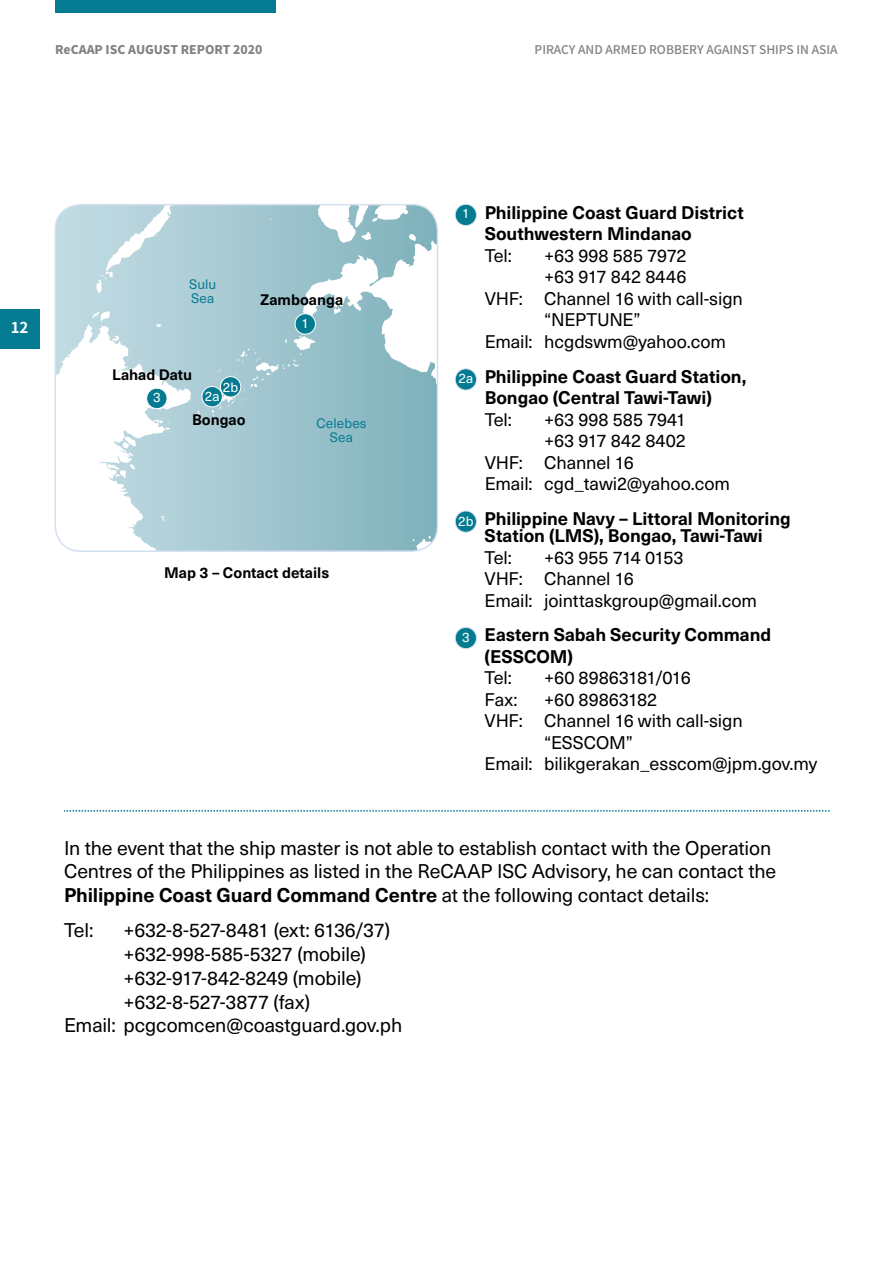
<style>
.page{position:relative;width:893px;height:1263px;background:#fff}
.page>*{position:absolute;margin:0;border:0;box-sizing:border-box;transform-origin:0 0}
.t1{font:19.5px/23.2px "Neue Haas Unica";letter-spacing:-.005em;color:#000}
.t2{font:700 19.5px "Neue Haas Unica W1 G";letter-spacing:-.005em;color:#000}
.t3{font:18px/21.5px "Neue Haas Unica";letter-spacing:-.005em;color:#000}
.t4{font:700 18px/21.5px "Neue Haas Unica W1 G";letter-spacing:-.005em;color:#000}
.t5{font:700 15px "Neue Haas Unica W1 G";color:#000}
.t6{font:700 15px "Noto Sans SC";color:#fff}
.t7{font:13.5px/13.5px "Neue Haas Unica";letter-spacing:.01em;color:#057b92}
.t8{font:13.5px "Neue Haas Unica";letter-spacing:-.005em;color:#fff}
.t9{font:500 12px "Noto Sans SC";color:#808285}
.t10{font:900 12px "Noto Sans SC";color:#808285}
.s1{font-family:"Neue Haas Unica";font-weight:400}
</style>
<div class="page">
<div style="left:0;top:309px;width:39px;height:40px;background:#057b92"></div>
<div style="left:55px;top:0;width:221px;height:13px;background:#057b92"></div>
<svg style="left:64px;top:810px;width:765px;height:1px"></svg>
<div style="left:455px;top:627px;width:21px;height:22px;background:#057b92;border-radius:50%"></div>
<div style="left:455px;top:627px;width:22px;height:22px;border:1px solid #d4e0f2;border-radius:50%"></div>
<div style="left:455px;top:511px;width:21px;height:21px;background:#057b92;border-radius:50%"></div>
<div style="left:455px;top:510px;width:22px;height:23px;border:1px solid #d4e0f2;border-radius:50%"></div>
<div style="left:455px;top:369px;width:21px;height:21px;background:#057b92;border-radius:50%"></div>
<div style="left:455px;top:368px;width:22px;height:22px;border:1px solid #d4e0f2;border-radius:50%"></div>
<div style="left:455px;top:204px;width:21px;height:22px;background:#057b92;border-radius:50%"></div>
<div style="left:455px;top:204px;width:22px;height:22px;border:1px solid #d4e0f2;border-radius:50%"></div>
<svg style="left:55px;top:205px;width:382px;height:346px"></svg>
<div style="left:55px;top:204px;width:383px;height:348px;border:2px solid #d4e0f2;border-radius:26px"></div>
<div style="left:295px;top:314px;width:20px;height:20px;background:#057b92;border-radius:50%"></div>
<div style="left:295px;top:313px;width:21px;height:22px;border:1px solid #fff;border-radius:50%"></div>
<div style="left:220px;top:377px;width:21px;height:20px;background:#057b92;border-radius:50%"></div>
<div style="left:220px;top:376px;width:21px;height:21px;border:1px solid #fff;border-radius:50%"></div>
<div style="left:147px;top:388px;width:20px;height:21px;background:#057b92;border-radius:50%"></div>
<div style="left:146px;top:388px;width:21px;height:21px;border:1px solid #fff;border-radius:50%"></div>
<div style="left:202px;top:386px;width:20px;height:21px;background:#057b92;border-radius:50%"></div>
<div style="left:202px;top:386px;width:21px;height:21px;border:1px solid #fff;border-radius:50%"></div>
<p class="t10" style="left:55px;top:43px;width:209px">ReCAAP ISC AUGUST REPORT 2020</p>
<p class="t9" style="left:535px;top:43px;width:305px">PIRACY AND ARMED ROBBERY AGAINST SHIPS IN ASIA</p>
<p class="t6" style="left:11px;top:319px;width:19px">12</p>
<p class="t7" style="left:189px;top:277px;width:29px">Sulu<br>Sea</p>
<p class="t5" style="left:261px;top:288px;width:84px">Zamboanga</p>
<p class="t8" style="left:301px;top:313px;width:9px">1</p>
<p class="t5" style="left:112px;top:363px;width:82px">Lahad Datu</p>
<p class="t8" style="left:223px;top:377px;width:17px">2b</p>
<p class="t8" style="left:153px;top:387px;width:9px">3</p>
<p class="t8" style="left:205px;top:387px;width:16px">2a</p>
<p class="t5" style="left:192px;top:409px;width:55px">Bongao</p>
<p class="t7" style="left:316px;top:416px;width:52px;text-align:center">Celebes<br>Sea</p>
<p class="t5" style="left:164px;top:561px;width:167px">Map 3 – Contact details</p>
<p class="t8" style="left:462px;top:204px;width:9px">1</p>
<p class="t4" style="left:485px;top:201px;width:261px">Philippine Coast Guard District<br>Southwestern Mindanao</p>
<p class="t3" style="left:485px;top:244px;width:29px">Tel:</p>
<p class="t3" style="left:544px;top:244px;width:144px">+63 998 585 7972</p>
<p class="t3" style="left:544px;top:265px;width:144px">+63 917 842 8446</p>
<p class="t3" style="left:485px;top:287px;width:260px">VHF: Channel 16 with call-sign</p>
<p class="t3" style="left:544px;top:308px;width:98px">“NEPTUNE”</p>
<p class="t3" style="left:485px;top:330px;width:243px">Email: hcgdswm@yahoo.com</p>
<p class="t8" style="left:458px;top:368px;width:16px">2a</p>
<p class="t4" style="left:485px;top:364px;width:263px">Philippine Coast Guard Station,<br>Bongao (Central Tawi-Tawi)</p>
<p class="t3" style="left:485px;top:407px;width:29px">Tel:</p>
<p class="t3" style="left:544px;top:407px;width:143px">+63 998 585 7941</p>
<p class="t3" style="left:544px;top:429px;width:143px">+63 917 842 8402</p>
<p class="t3" style="left:485px;top:450px;width:151px">VHF: Channel 16</p>
<p class="t3" style="left:485px;top:472px;width:247px">Email: cgd_tawi2@yahoo.com</p>
<p class="t8" style="left:458px;top:511px;width:17px">2b</p>
<p class="t4" style="left:485px;top:508px;width:308px;line-height:17.2px">Philippine Navy – Littoral Monitoring<br>Station (LMS), Bongao, Tawi-Tawi</p>
<p class="t3" style="left:485px;top:545px;width:29px">Tel:</p>
<p class="t3" style="left:485px;top:545px;width:274px;text-indent:60px">+63 955 714 0153<br>VHF: Channel 16<br>Email: jointtaskgroup@gmail.com</p>
<p class="t8" style="left:462px;top:628px;width:9px">3</p>
<p class="t4" style="left:485px;top:623px;width:288px">Eastern Sabah Security Command (ESSCOM)</p>
<p class="t3" style="left:485px;top:666px;width:29px">Tel:</p>
<p class="t3" style="left:544px;top:666px;width:148px">+60 89863181/016</p>
<p class="t3" style="left:485px;top:688px;width:34px">Fax:</p>
<p class="t3" style="left:544px;top:688px;width:115px">+60 89863182</p>
<p class="t3" style="left:485px;top:709px;width:260px">VHF: Channel 16 with call-sign</p>
<p class="t3" style="left:544px;top:731px;width:90px">“ESSCOM”</p>
<p class="t3" style="left:485px;top:752px;width:334px">Email: bilikgerakan_esscom@jpm.gov.my</p>
<p class="t1" style="left:64px;top:836px;width:714px">In the event that the ship master is not able to establish contact with the Operation<br>Centres of the Philippines as listed in the ReCAAP ISC Advisory, he can contact the</p>
<p class="t2" style="left:64px;top:880px;width:647px">Philippine Coast Guard Command Centre <span class="s1">at the following contact details:</span></p>
<p class="t1" style="left:64px;top:918px;width:31px">Tel:</p>
<p class="t1" style="left:124px;top:918px;width:268px">+632-8-527-8481 (ext: 6136/37)</p>
<p class="t1" style="left:124px;top:941px;width:244px">+632-998-585-5327 (mobile)</p>
<p class="t1" style="left:124px;top:965px;width:240px">+632-917-842-8249 (mobile)</p>
<p class="t1" style="left:124px;top:989px;width:188px">+632-8-527-3877 (fax)</p>
<p class="t1" style="left:64px;top:1013px;width:340px">Email: pcgcomcen@coastguard.gov.ph</p>
</div>
